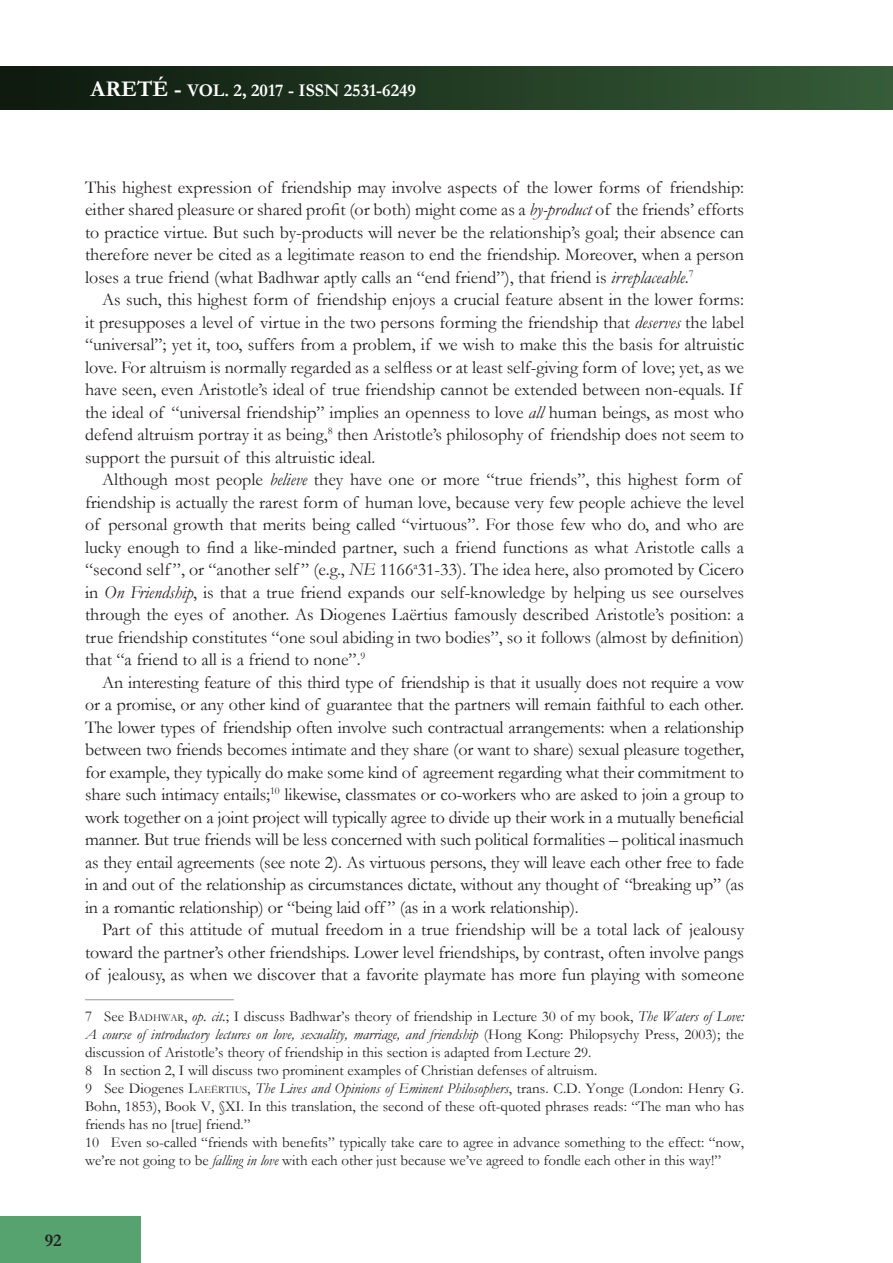
<style>
.page{position:relative;width:893px;height:1263px;background:#fff}
.page>*{position:absolute;margin:0;border:0;box-sizing:border-box;transform-origin:0 0}
.testo{font:18px/22.5px "Garamond";color:#231f20;text-align:justify}
.t1{font:700 18px "Garamond";color:#fff}
.t2{font:700 18px "Garamond";color:#231f20}
.Note{font:15px/18px "Garamond";color:#231f20;text-align:justify}
.s1{font-size:22.5px}
.s2{font-style:italic}
.s3{font-style:inherit}
.s4{font-size:10.5px}
</style>
<div class="page">
<div style="left:0;top:1217px;width:140px;height:46px;background:#56a36f"></div>
<div style="left:0;top:67px;width:893px;height:42px;background:linear-gradient(to right,#0d190e,#365d38)"></div>
<hr style="left:85px;top:999px;width:149px;height:1px;background:#939598">
<p class="t1" style="left:91px;top:78px;width:327px"><span class="s1">ARETÉ -</span> VOL. 2, 2017 - ISSN 2531-6249</p>
<p class="testo" style="left:85px;top:175px;width:661px">This highest expression of friendship may involve aspects of the lower forms of friendship: either shared pleasure or shared profit (or both) might come as a <span class="s2">by-product</span> of the friends’ efforts to practice virtue. But such by-products will never be the relationship’s goal; their absence can therefore never be cited as a legitimate reason to end the friendship. Moreover, when a person loses a true friend (what Badhwar aptly calls an “end friend”), that friend is <span class="s2">irreplaceable</span>.<sup>7</sup></p>
<p class="testo" style="left:85px;top:288px;width:661px;text-align:left;text-indent:17px">As such, this highest form of friendship enjoys a crucial feature absent in the lower forms: it presupposes a level of virtue in the two persons forming the friendship that <span class="s2">deserves</span> the label “universal”; yet it, too, suffers from a problem, if we wish to make this the basis for altruistic love. For altruism is normally regarded as a selfless or at least self-giving form of love; yet, as we have seen, even Aristotle’s ideal of true friendship cannot be extended between non-equals. If the ideal of “universal friendship” implies an openness to love <span class="s2">all</span> human beings, as most who defend altruism portray it as being,<sup>8</sup> then Aristotle’s philosophy of friendship does not seem to support the pursuit of this altruistic ideal.</p>
<p class="testo" style="left:85px;top:468px;width:661px;text-align:left;text-indent:17px">Although most people <span class="s2">believe</span> they have one or more “true friends”, this highest form of friendship is actually the rarest form of human love, because very few people achieve the level of personal growth that merits being called “virtuous”. For those few who do, and who are lucky enough to find a like-minded partner, such a friend functions as what Aristotle calls a “second self ”, or “another self ” (e.g., <span class="s2">NE</span> 1166<sup>a</sup>31-33). The idea here, also promoted by Cicero in <span class="s2">On Friendship</span>, is that a true friend expands our self-knowledge by helping us see ourselves through the eyes of another. As Diogenes Laërtius famously described Aristotle’s position: a true friendship constitutes “one soul abiding in two bodies”, so it follows (almost by definition) that “a friend to all is a friend to none”.<sup>9</sup></p>
<p class="testo" style="left:85px;top:670px;width:661px;text-indent:17px">An interesting feature of this third type of friendship is that it usually does not require a vow or a promise, or any other kind of guarantee that the partners will remain faithful to each other.<br>The lower types of friendship often involve such contractual arrangements: when a relationship between two friends becomes intimate and they share (or want to share) sexual pleasure together, for example, they typically do make some kind of agreement regarding what their commitment to share such intimacy entails;<sup>10</sup> likewise, classmates or co-workers who are asked to join a group to work together on a joint project will typically agree to divide up their work in a mutually beneficial manner. But true friends will be less concerned with such political formalities – political inasmuch as they entail agreements (see note 2). As virtuous persons, they will leave each other free to fade in and out of the relationship as circumstances dictate, without any thought of “breaking up” (as in a romantic relationship) or “being laid off ” (as in a work relationship).</p>
<p class="testo" style="left:85px;top:918px;width:661px;text-indent:17px">Part of this attitude of mutual freedom in a true friendship will be a total lack of jealousy toward the partner’s other friendships. Lower level friendships, by contrast, often involve pangs of jealousy, as when we discover that a favorite playmate has more fun playing with someone</p>
<p class="Note" style="left:85px;top:1007px;width:661px">7 See <span class="s3">B</span><span class="s4">ADHWAR</span>, <span class="s2">op. cit.</span>; I discuss Badhwar’s theory of friendship in Lecture 30 of my book, <span class="s2">The Waters of Love:<br>A course of introductory lectures on love, sexuality, marriage, and friendship</span> (Hong Kong: Philopsychy Press, 2003); the discussion of Aristotle’s theory of friendship in this section is adapted from Lecture 29.</p>
<p class="Note" style="left:85px;top:1061px;width:514px">8 In section 2, I will discuss two prominent examples of Christian defenses of altruism.</p>
<p class="Note" style="left:85px;top:1079px;width:661px">9 See Diogenes <span class="s3">L</span><span class="s4">AEËRTIUS</span>, <span class="s2">The Lives and Opinions of Eminent Philosophers</span>, trans. C.D. Yonge (London: Henry G.<br>Bohn, 1853), Book V, §XI. In this translation, the second of these oft-quoted phrases reads: “The man who has friends has no [true] friend.”</p>
<p class="Note" style="left:85px;top:1133px;width:661px">10 Even so-called “friends with benefits” typically take care to agree in advance something to the effect: “now, we’re not going to be <span class="s2">falling in love</span> with each other just because we’ve agreed to fondle each other in this way!”</p>
<p class="t2" style="left:45px;top:1228px;width:18px">92</p>
</div>
